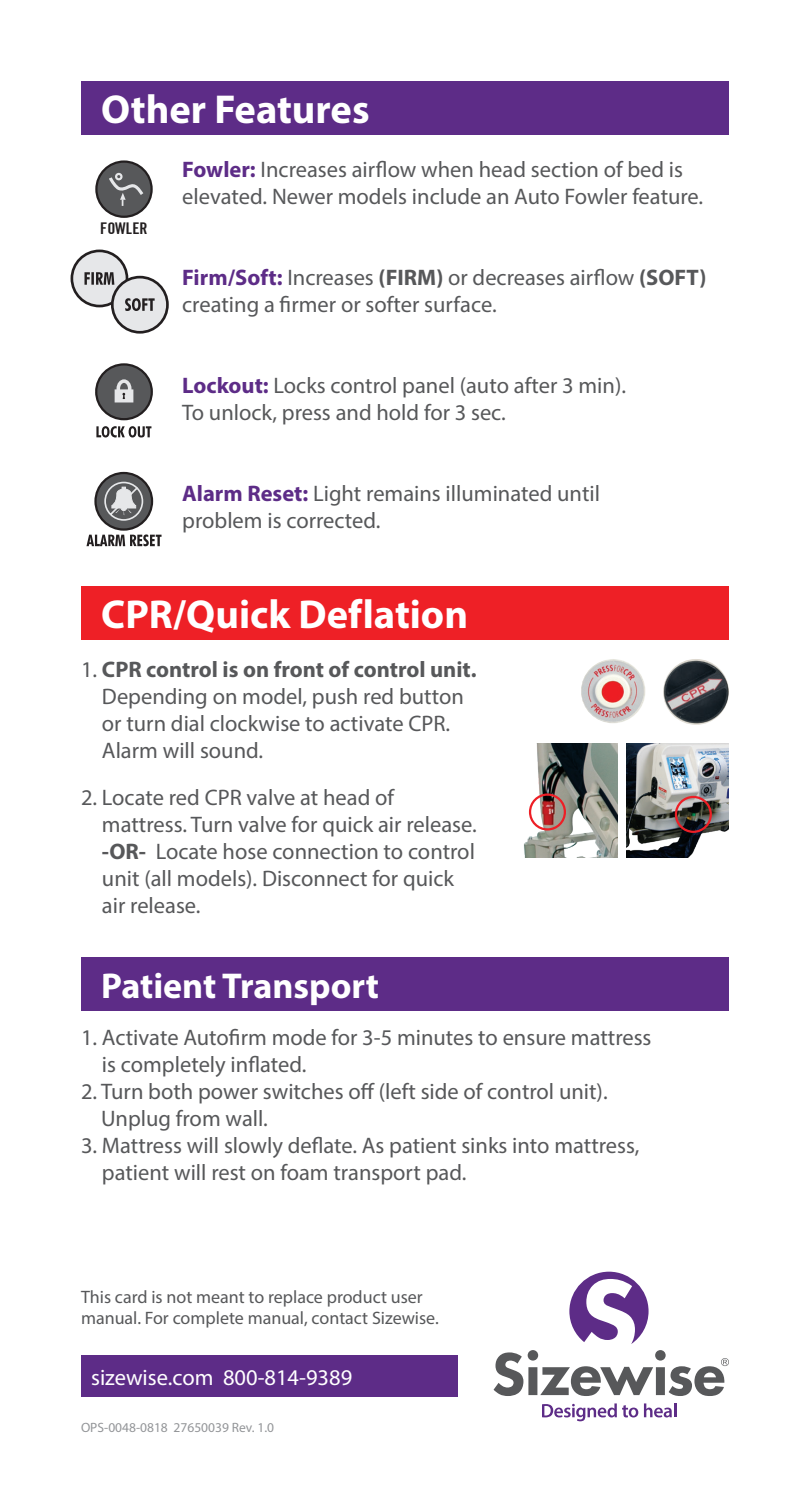
<style>
.page{position:relative;width:810px;height:1499px;background:#fff}
.page>*{position:absolute;margin:0;border:0;box-sizing:border-box;transform-origin:0 0}
.t1{font:700 40.5px "Myriad Pro";color:#fff}
.t2{font:700 36px "Myriad Pro";color:#fff}
.t3{font:22.5px/27px "Myriad Pro";color:#57585a}
.t4{font:22.5px "Myriad Pro";color:#fff}
.t5{font:18px/21.6px "Myriad Pro";color:#57585a}
.t6{font:700 condensed 16.2px "Trade Gothic No.20";color:#231f20}
.t7{font:13.5px "Myriad Pro";color:#939598}
.s1{font-weight:700;color:#5d2c87}
.s2{font-weight:700}
</style>
<div class="page">
<svg style="left:96px;top:162px;width:56px;height:55px"></svg>
<div style="left:95px;top:160px;width:58px;height:58px;border:2px solid #231f20;border-radius:50%"></div>
<div style="left:115px;top:173px;width:8px;height:7px;border:2px solid #e6e7e9;border-radius:50%"></div>
<svg style="left:106px;top:174px;width:40px;height:32px"></svg>
<div style="left:81px;top:81px;width:648px;height:53px;background:#5d2c87"></div>
<svg style="left:71px;top:249px;width:98px;height:85px"></svg>
<svg style="left:96px;top:473px;width:56px;height:56px"></svg>
<div style="left:94px;top:472px;width:59px;height:58px;border:2px solid #231f20;border-radius:50%"></div>
<svg style="left:103px;top:481px;width:41px;height:40px;background:#8a8b8d"></svg>
<svg style="left:86px;top:534px;width:76px;height:12px"></svg>
<div style="left:81px;top:586px;width:648px;height:53px;background:#ee2026"></div>
<div style="left:81px;top:957px;width:648px;height:54px;background:#5d2c87"></div>
<div style="left:81px;top:1355px;width:377px;height:41px;background:#5d2c87"></div>
<svg style="left:569px;top:1271px;width:80px;height:73px"></svg>
<svg style="left:542px;top:1403px;width:96px;height:18px"></svg>
<svg style="left:644px;top:1403px;width:32px;height:14px"></svg>
<svg style="left:494px;top:1350px;width:235px;height:46px"></svg>
<img style="left:581px;top:659px;width:64px;height:64px;border-radius:32px">
<img style="left:663px;top:659px;width:66px;height:66px;border-radius:33px">
<img style="left:627px;top:743px;width:102px;height:114px">
<img style="left:524px;top:743px;width:93px;height:114px">
<div style="left:675px;top:796px;width:37px;height:37px;border:2px solid #ed1f26;border-radius:50%"></div>
<div style="left:529px;top:793px;width:37px;height:37px;border:2px solid #ed1f26;border-radius:50%"></div>
<div style="left:96px;top:364px;width:56px;height:55px;background:#57585a;border-radius:50%"></div>
<div style="left:95px;top:363px;width:58px;height:57px;border:2px solid #231f20;border-radius:50%"></div>
<svg style="left:96px;top:426px;width:55px;height:11px"></svg>
<svg style="left:115px;top:379px;width:18px;height:23px"></svg>
<p class="t1" style="left:101px;top:83px;width:270px">Other Features</p>
<p class="t6" style="left:100px;top:219px;width:49px">FOWLER</p>
<p class="t3" style="left:182px;top:156px;width:523px"><span class="s1">Fowler:</span> Increases airflow when head section of bed is elevated. Newer models include an Auto Fowler feature.</p>
<p class="t3" style="left:182px;top:264px;width:526px"><span class="s1">Firm/Soft:</span> Increases <span class="s2">(FIRM)</span> or decreases airflow <span class="s2">(SOFT) </span>creating a firmer or softer surface.</p>
<p class="t3" style="left:182px;top:372px;width:445px"><span class="s1">Lockout:</span> Locks control panel (auto after 3 min).<br>To unlock, press and hold for 3 sec.</p>
<p class="t3" style="left:182px;top:480px;width:419px"><span class="s1">Alarm Reset:</span> Light remains illuminated until problem is corrected.</p>
<p class="t1" style="left:101px;top:588px;width:368px">CPR/Quick Deflation</p>
<p class="t3" style="left:102px;top:656px;width:376px;text-indent:-21px">1. <span class="s2">CPR control is on front of control unit.<br></span>Depending on model, push red button or turn dial clockwise to activate CPR.<br>Alarm will sound.</p>
<p class="t3" style="left:102px;top:784px;width:376px;text-indent:-21px">2. Locate red CPR valve at head of mattress. Turn valve for quick air release. <span class="s2">-OR-</span> Locate hose connection to control unit (all models). Disconnect for quick air release.</p>
<p class="t2" style="left:101px;top:962px;width:279px">Patient Transport</p>
<p class="t3" style="left:102px;top:1023px;width:551px;text-indent:-21px">1. Activate Autofirm mode for 3-5 minutes to ensure mattress is completely inflated.</p>
<p class="t3" style="left:101px;top:1077px;width:508px;text-indent:-20px">2. Turn both power switches off (left side of control unit).<br>Unplug from wall.</p>
<p class="t3" style="left:102px;top:1131px;width:539px;text-indent:-21px">3. Mattress will slowly deflate. As patient sinks into mattress, patient will rest on foam transport pad.</p>
<p class="t5" style="left:81px;top:1285px;width:359px">This card is not meant to replace product user manual. For complete manual, contact Sizewise.</p>
<p class="t4" style="left:91px;top:1363px;width:263px">sizewise.com 800-814-9389</p>
<p class="t7" style="left:81px;top:1418px;width:195px">OPS-0048-0818 27650039 Rev. 1.0</p>
</div>
